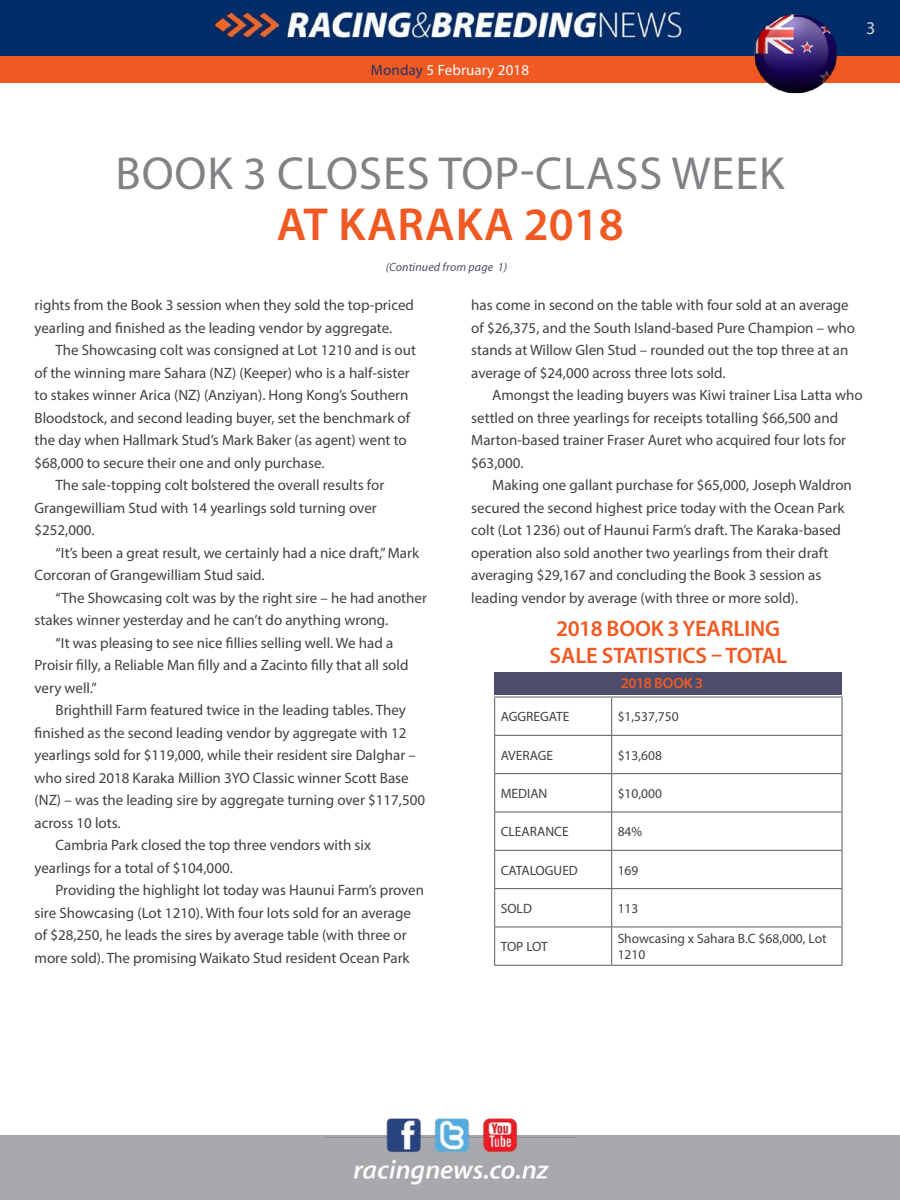
<style>
.page{position:relative;width:900px;height:1200px;background:#fff}
.page>*{position:absolute;margin:0;border:0;box-sizing:border-box;transform-origin:0 0}
.t1{font:46.5px "Myriad Pro";letter-spacing:.02em;color:#808285}
.t2{font:600 46.5px "Myriad Pro";letter-spacing:.01em;color:#f15922}
.t3{font:600 22.5px/27px "Myriad Pro";letter-spacing:-.005em;color:#f15922}
.t4{font:18px "Myriad Pro";color:#d1d4d4}
.t5{font:15px/22.5px "Myriad Pro";color:#414042}
.t6{font:15px "Myriad Pro";letter-spacing:.01em;color:#fff}
.t7{font:600 15px "Myriad Pro";color:#f15922}
.t8{font:13.5px/16.2px "Myriad Pro";color:#414042}
.t9{font:italic 12px "Myriad Pro";letter-spacing:.01em;color:#4d4d6b}
.s1{color:#203267}
</style>
<div class="page">
<div style="left:0;top:1136px;width:900px;height:64px;background:#a7a9ac"></div>
<img style="left:325px;top:1118px;width:250px;height:67px">
<div style="left:0;top:56px;width:900px;height:27px;background:#f15922"></div>
<img style="left:0;top:0;width:900px;height:56px">
<div style="left:495px;top:673px;width:347px;height:22px;background:#4d4d6b"></div>
<hr style="left:494px;top:927px;width:1px;height:38px;background:#58595b">
<hr style="left:611px;top:927px;width:1px;height:38px;background:#58595b">
<hr style="left:842px;top:927px;width:1px;height:38px;background:#58595b">
<hr style="left:494px;top:965px;width:118px;height:1px;background:#58595b">
<hr style="left:612px;top:965px;width:230px;height:1px;background:#58595b">
<hr style="left:494px;top:697px;width:118px;height:1px;background:#58595b">
<hr style="left:494px;top:697px;width:1px;height:38px;background:#58595b">
<hr style="left:612px;top:697px;width:230px;height:1px;background:#58595b">
<hr style="left:611px;top:697px;width:1px;height:38px;background:#58595b">
<hr style="left:842px;top:697px;width:1px;height:38px;background:#58595b">
<hr style="left:494px;top:735px;width:118px;height:1px;background:#58595b">
<hr style="left:494px;top:736px;width:1px;height:37px;background:#58595b">
<hr style="left:612px;top:735px;width:230px;height:1px;background:#58595b">
<hr style="left:611px;top:736px;width:1px;height:37px;background:#58595b">
<hr style="left:842px;top:736px;width:1px;height:37px;background:#58595b">
<hr style="left:494px;top:773px;width:118px;height:1px;background:#58595b">
<hr style="left:494px;top:774px;width:1px;height:38px;background:#58595b">
<hr style="left:612px;top:773px;width:230px;height:1px;background:#58595b">
<hr style="left:611px;top:774px;width:1px;height:38px;background:#58595b">
<hr style="left:842px;top:774px;width:1px;height:38px;background:#58595b">
<hr style="left:494px;top:812px;width:118px;height:1px;background:#58595b">
<hr style="left:494px;top:812px;width:1px;height:38px;background:#58595b">
<hr style="left:612px;top:812px;width:230px;height:1px;background:#58595b">
<hr style="left:611px;top:812px;width:1px;height:38px;background:#58595b">
<hr style="left:842px;top:812px;width:1px;height:38px;background:#58595b">
<hr style="left:494px;top:850px;width:118px;height:1px;background:#58595b">
<hr style="left:494px;top:851px;width:1px;height:37px;background:#58595b">
<hr style="left:612px;top:850px;width:230px;height:1px;background:#58595b">
<hr style="left:611px;top:851px;width:1px;height:37px;background:#58595b">
<hr style="left:842px;top:851px;width:1px;height:37px;background:#58595b">
<hr style="left:494px;top:888px;width:118px;height:1px;background:#58595b">
<hr style="left:494px;top:889px;width:1px;height:38px;background:#58595b">
<hr style="left:612px;top:888px;width:230px;height:1px;background:#58595b">
<hr style="left:611px;top:889px;width:1px;height:38px;background:#58595b">
<hr style="left:842px;top:889px;width:1px;height:38px;background:#58595b">
<hr style="left:494px;top:927px;width:118px;height:1px;background:#58595b">
<hr style="left:612px;top:927px;width:230px;height:1px;background:#58595b">
<img style="left:752px;top:12px;width:88px;height:82px">
<p class="t6" style="left:371px;top:61px;width:160px"><span class="s1">Monday</span> 5 February 2018</p>
<h1 class="t1" style="left:116px;top:145px;width:670px">Book 3 Closes Top-Class Week</h1>
<h1 class="t2" style="left:277px;top:195px;width:348px">AT KARAKA 2018</h1>
<p class="t9" style="left:386px;top:260px;width:123px">(Continued from page 1)</p>
<p class="t4" style="left:866px;top:17px;width:11px">3</p>
<p class="t5" style="left:35px;top:294px;width:381px">rights from the Book 3 session when they sold the top-priced yearling and finished as the leading vendor by aggregate.</p>
<p class="t5" style="left:56px;top:339px;width:362px">The Showcasing colt was consigned at Lot 1210 and is out</p>
<p class="t5" style="left:35px;top:361px;width:377px">of the winning mare Sahara (NZ) (Keeper) who is a half-sister</p>
<p class="t5" style="left:35px;top:384px;width:375px">to stakes winner Arica (NZ) (Anziyan). Hong Kong’s Southern</p>
<p class="t5" style="left:35px;top:406px;width:377px">Bloodstock, and second leading buyer, set the benchmark of</p>
<p class="t5" style="left:35px;top:429px;width:374px">the day when Hallmark Stud’s Mark Baker (as agent) went to</p>
<p class="t5" style="left:35px;top:451px;width:292px">$68,000 to secure their one and only purchase.</p>
<p class="t5" style="left:56px;top:474px;width:330px">The sale-topping colt bolstered the overall results for</p>
<p class="t5" style="left:35px;top:496px;width:344px">Grangewilliam Stud with 14 yearlings sold turning over</p>
<p class="t5" style="left:35px;top:519px;width:62px">$252,000.</p>
<p class="t5" style="left:56px;top:541px;width:365px">“It’s been a great result, we certainly had a nice draft,” Mark</p>
<p class="t5" style="left:35px;top:564px;width:232px">Corcoran of Grangewilliam Stud said.</p>
<p class="t5" style="left:56px;top:586px;width:373px">“The Showcasing colt was by the right sire – he had another</p>
<p class="t5" style="left:35px;top:609px;width:355px">stakes winner yesterday and he can’t do anything wrong.</p>
<p class="t5" style="left:56px;top:631px;width:339px">“It was pleasing to see nice fillies selling well. We had a</p>
<p class="t5" style="left:35px;top:654px;width:375px">Proisir filly, a Reliable Man filly and a Zacinto filly that all sold</p>
<p class="t5" style="left:35px;top:676px;width:64px">very well.”</p>
<p class="t5" style="left:56px;top:699px;width:352px">Brighthill Farm featured twice in the leading tables. They</p>
<p class="t5" style="left:35px;top:721px;width:373px">finished as the second leading vendor by aggregate with 12</p>
<p class="t5" style="left:35px;top:744px;width:383px">yearlings sold for $119,000, while their resident sire Dalghar –</p>
<p class="t5" style="left:35px;top:766px;width:376px">who sired 2018 Karaka Million 3YO Classic winner Scott Base</p>
<p class="t5" style="left:35px;top:789px;width:392px">(NZ) – was the leading sire by aggregate turning over $117,500</p>
<p class="t5" style="left:35px;top:811px;width:88px">across 10 lots.</p>
<p class="t5" style="left:56px;top:834px;width:317px">Cambria Park closed the top three vendors with six</p>
<p class="t5" style="left:35px;top:856px;width:200px">yearlings for a total of $104,000.</p>
<p class="t5" style="left:56px;top:879px;width:370px">Providing the highlight lot today was Haunui Farm’s proven</p>
<p class="t5" style="left:35px;top:901px;width:378px">sire Showcasing (Lot 1210). With four lots sold for an average</p>
<p class="t5" style="left:35px;top:924px;width:374px">of $28,250, he leads the sires by average table (with three or</p>
<p class="t5" style="left:35px;top:946px;width:377px">more sold). The promising Waikato Stud resident Ocean Park</p>
<p class="t5" style="left:471px;top:294px;width:385px">has come in second on the table with four sold at an average of $26,375, and the South Island-based Pure Champion – who stands at Willow Glen Stud – rounded out the top three at an average of $24,000 across three lots sold.</p>
<p class="t5" style="left:471px;top:384px;width:393px;text-indent:21px">Amongst the leading buyers was Kiwi trainer Lisa Latta who settled on three yearlings for receipts totalling $66,500 and Marton-based trainer Fraser Auret who acquired four lots for $63,000.</p>
<p class="t5" style="left:471px;top:474px;width:382px;text-indent:21px">Making one gallant purchase for $65,000, Joseph Waldron secured the second highest price today with the Ocean Park colt (Lot 1236) out of Haunui Farm’s draft. The Karaka-based operation also sold another two yearlings from their draft averaging $29,167 and concluding the Book 3 session as leading vendor by average (with three or more sold).</p>
<h2 class="t3" style="left:550px;top:615px;width:239px">2018 BOOK 3 YEARLING<br>SALE STATISTICS – TOTAL</h2>
<p class="t7" style="left:621px;top:673px;width:44px">2018 BOO</p>
<p class="t7" style="left:684px;top:673px;width:21px">K 3</p>
<p class="t8" style="left:501px;top:708px;width:9px">AGGREGA</p>
<p class="t8" style="left:556px;top:708px;width:13px">TE</p>
<p class="t8" style="left:618px;top:708px;width:62px">$1,537,750</p>
<p class="t8" style="left:501px;top:747px;width:24px">AVERAGE</p>
<p class="t8" style="left:618px;top:747px;width:46px">$13,608</p>
<p class="t8" style="left:501px;top:785px;width:34px">MEDIAN</p>
<p class="t8" style="left:618px;top:785px;width:46px">$10,000</p>
<p class="t8" style="left:501px;top:823px;width:17px">CLEARAN</p>
<p class="t8" style="left:554px;top:823px;width:14px">CE</p>
<p class="t8" style="left:618px;top:823px;width:26px">84%</p>
<p class="t8" style="left:501px;top:862px;width:30px">CATALOG</p>
<p class="t8" style="left:554px;top:862px;width:26px">UED</p>
<p class="t8" style="left:618px;top:862px;width:22px">169</p>
<p class="t8" style="left:501px;top:900px;width:33px">SOL D</p>
<p class="t8" style="left:618px;top:900px;width:22px">113</p>
<p class="t8" style="left:501px;top:938px;width:49px">TOP LOT</p>
<p class="t8" style="left:618px;top:930px;width:210px">Showcasing x Sahara B.C $68,000, Lot<br>1210</p>
</div>
